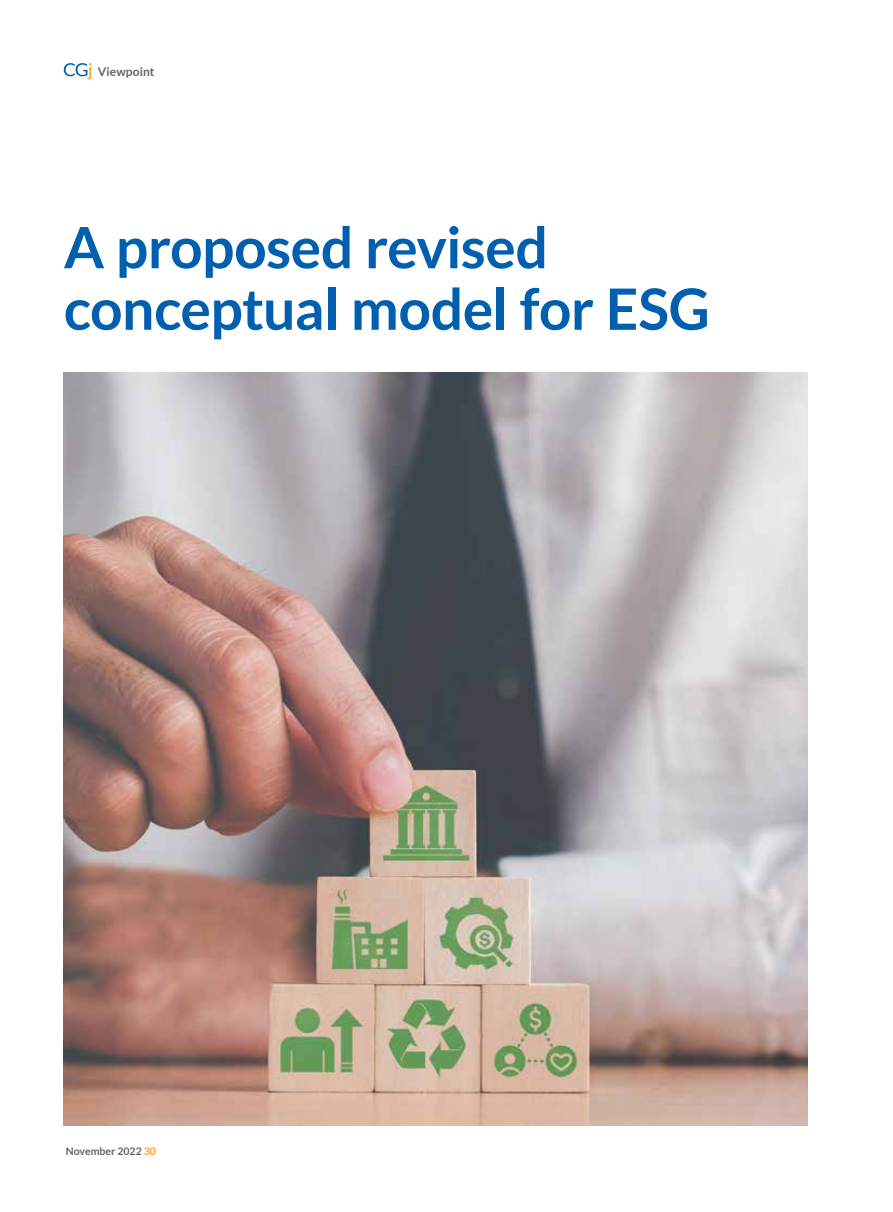
<style>
.page{position:relative;width:893px;height:1212px;background:#fff}
.page>*{position:absolute;margin:0;border:0;box-sizing:border-box;transform-origin:0 0}
.t1{font:700 57px/61.5px "Lato";letter-spacing:-.01em;color:#005fae}
.t2{font:700 12px "Lato";letter-spacing:.005em;color:#636466}
.t3{font:700 10.5px "Lato";color:#636466}
.s1{color:#f99d1c}
</style>
<div class="page">
<svg style="left:64px;top:63px;width:28px;height:16px"></svg>
<img style="left:64px;top:372px;width:744px;height:753px">
<p class="t2" style="left:98px;top:65px;width:58px">Viewpoint</p>
<p class="t1" style="left:64px;top:216px;width:648px">A proposed revised conceptual model for ESG</p>
<p class="t3" style="left:66px;top:1145px;width:92px">November 2022 <span class="s1">30</span></p>
</div>
